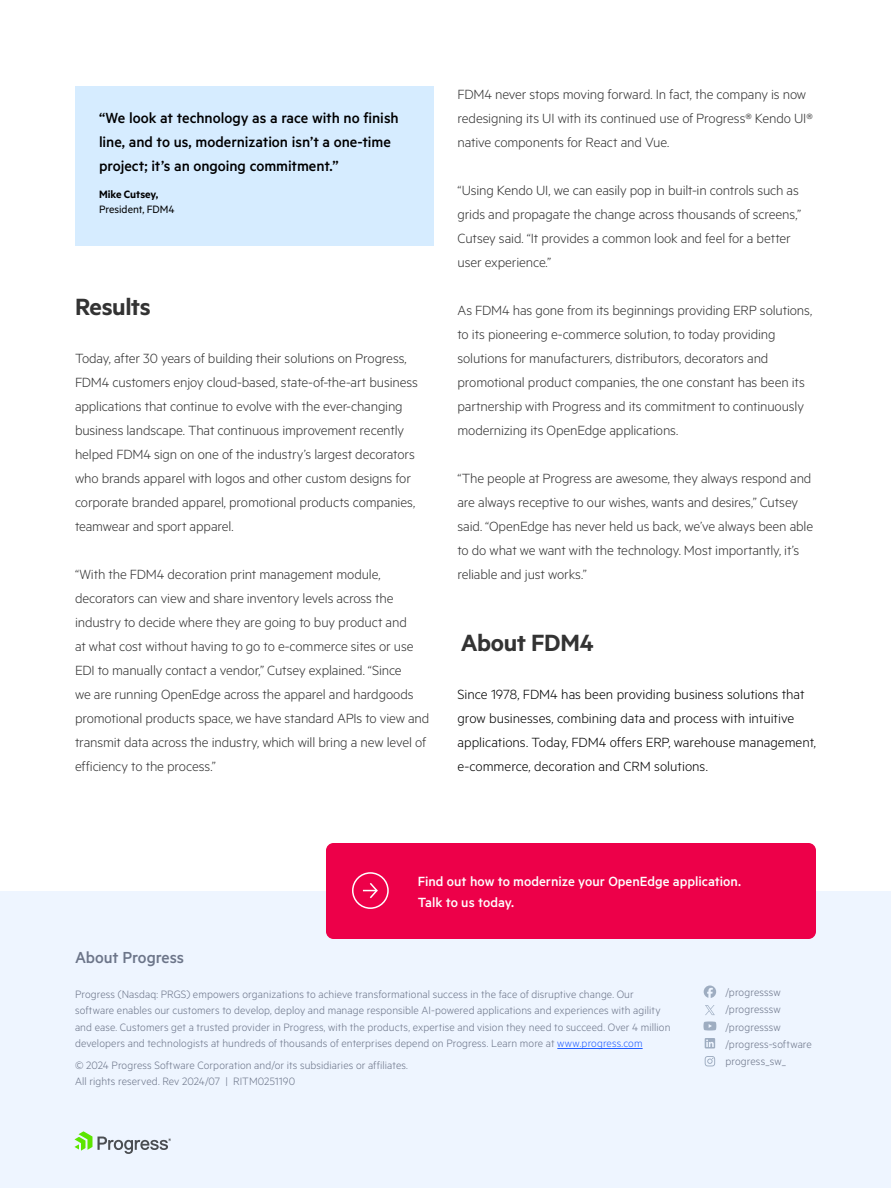
<style>
.page{position:relative;width:891px;height:1188px;background:#fff}
.page>*{position:absolute;margin:0;border:0;box-sizing:border-box;transform-origin:0 0}
.Titles_level_1{font:600 26.4px "Metric";letter-spacing:-.015em;color:#333}
.Body_1{font:600 26.4px "Metric";letter-spacing:-.015em;color:#333}
.t1{font:500 18px "Metric";letter-spacing:-.01em;color:#6c7589}
.Quotes_Text{font:500 16.5px/24px "Metric";letter-spacing:-.005em;color:#000}
.Body_1-2{font:300 15px/24px "Metric";letter-spacing:-.01em;color:#333}
.Titles_level_1-2{font:300 15px/24px "Metric";color:#000}
.t2{font:500 15px/21px "Metric";color:#fff}
.t3{font:300 12px/17.2px "Metric";letter-spacing:.01em;color:#6c7589}
.Quotes_Names{font:12px "Metric";letter-spacing:-.005em;color:#000}
.Quotes_Names-2{font:600 12px "Metric";letter-spacing:-.005em;color:#000}
.s1{color:#225eff}
</style>
<div class="page">
<div style="left:0;top:891px;width:891px;height:297px;background:#eef5ff"></div>
<svg style="left:74px;top:1131px;width:97px;height:23px"></svg>
<div style="left:326px;top:843px;width:490px;height:96px;background:#ed0049;border-radius:8px"></div>
<div style="left:352px;top:872px;width:37px;height:37px;border:2px solid #fff;border-radius:50%"></div>
<svg style="left:363px;top:883px;width:15px;height:16px"></svg>
<svg style="left:705px;top:1056px;width:10px;height:10px"></svg>
<svg style="left:705px;top:1005px;width:10px;height:10px"></svg>
<svg style="left:704px;top:985px;width:12px;height:13px"></svg>
<svg style="left:705px;top:1038px;width:10px;height:10px"></svg>
<svg style="left:704px;top:1022px;width:12px;height:8px"></svg>
<hr style="left:557px;top:1048px;width:86px;height:1px;background:#225eff">
<div style="left:75px;top:86px;width:359px;height:160px;background:#d6ecff"></div>
<p class="Quotes_Text" style="left:99px;top:105px;width:301px">“We look at technology as a race with no finish line, and to us, modernization isn’t a one-time project; it’s an ongoing commitment.”</p>
<p class="Quotes_Names-2" style="left:99px;top:187px;width:61px">Mike Cutsey,</p>
<p class="Quotes_Names" style="left:99px;top:202px;width:77px">President, FDM4</p>
<p class="Body_1" style="left:75px;top:291px;width:77px">Results</p>
<p class="Body_1-2" style="left:75px;top:346px;width:344px">Today, after 30 years of building their solutions on Progress, FDM4 customers enjoy cloud-based, state-of-the-art business applications that continue to evolve with the ever-changing business landscape. That continuous improvement recently helped FDM4 sign on one of the industry’s largest decorators who brands apparel with logos and other custom designs for corporate branded apparel, promotional products companies, teamwear and sport apparel.</p>
<p class="Body_1-2" style="left:75px;top:562px;width:356px">“With the FDM4 decoration print management module, decorators can view and share inventory levels across the industry to decide where they are going to buy product and<br>at what cost without having to go to e-commerce sites or use EDI to manually contact a vendor,” Cutsey explained. “Since<br>we are running OpenEdge across the apparel and hardgoods promotional products space, we have standard APIs to view and transmit data across the industry, which will bring a new level of efficiency to the process.”</p>
<p class="Body_1-2" style="left:458px;top:82px;width:357px">FDM4 never stops moving forward. In fact, the company is now redesigning its UI with its continued use of Progress® Kendo UI® native components for React and Vue.</p>
<p class="Body_1-2" style="left:458px;top:178px;width:345px">“Using Kendo UI, we can easily pop in built-in controls such as grids and propagate the change across thousands of screens,” Cutsey said. “It provides a common look and feel for a better user experience.”</p>
<p class="Body_1-2" style="left:458px;top:298px;width:356px">As FDM4 has gone from its beginnings providing ERP solutions, to its pioneering e-commerce solution, to today providing solutions for manufacturers, distributors, decorators and promotional product companies, the one constant has been its partnership with Progress and its commitment to continuously modernizing its OpenEdge applications.</p>
<p class="Body_1-2" style="left:458px;top:466px;width:357px">“The people at Progress are awesome, they always respond and are always receptive to our wishes, wants and desires,” Cutsey said. “OpenEdge has never held us back, we’ve always been able to do what we want with the technology. Most importantly, it’s reliable and just works.”</p>
<h2 class="Titles_level_1" style="left:461px;top:627px;width:134px">About FDM4</h2>
<h2 class="Titles_level_1-2" style="left:458px;top:682px;width:360px">Since 1978, FDM4 has been providing business solutions that grow businesses, combining data and process with intuitive applications. Today, FDM4 offers ERP, warehouse management, e-commerce, decoration and CRM solutions.</h2>
<p class="t2" style="left:418px;top:871px;width:325px">Find out how to modernize your OpenEdge application.<br>Talk to us today.</p>
<p class="t1" style="left:75px;top:947px;width:111px">About Progress</p>
<p class="t3" style="left:75px;top:985px;width:597px;line-height:16.5px">Progress (Nasdaq: PRGS) empowers organizations to achieve transformational success in the face of disruptive change. Our software enables our customers to develop, deploy and manage responsible AI-powered applications and experiences with agility and ease. Customers get a trusted provider in Progress, with the products, expertise and vision they need to succeed. Over 4 million developers and technologists at hundreds of thousands of enterprises depend on Progress. Learn more at <span class="s1">www.progress.com</span></p>
<p class="t3" style="left:75px;top:1057px;width:335px;line-height:15.8px">© 2024 Progress Software Corporation and/or its subsidiaries or affiliates.<br>All rights reserved. Rev 2024/07 | RITM0251190</p>
<p class="t3" style="left:725px;top:983px;width:88px">/progresssw /progresssw /progresssw /progress-software progress_sw_</p>
</div>
